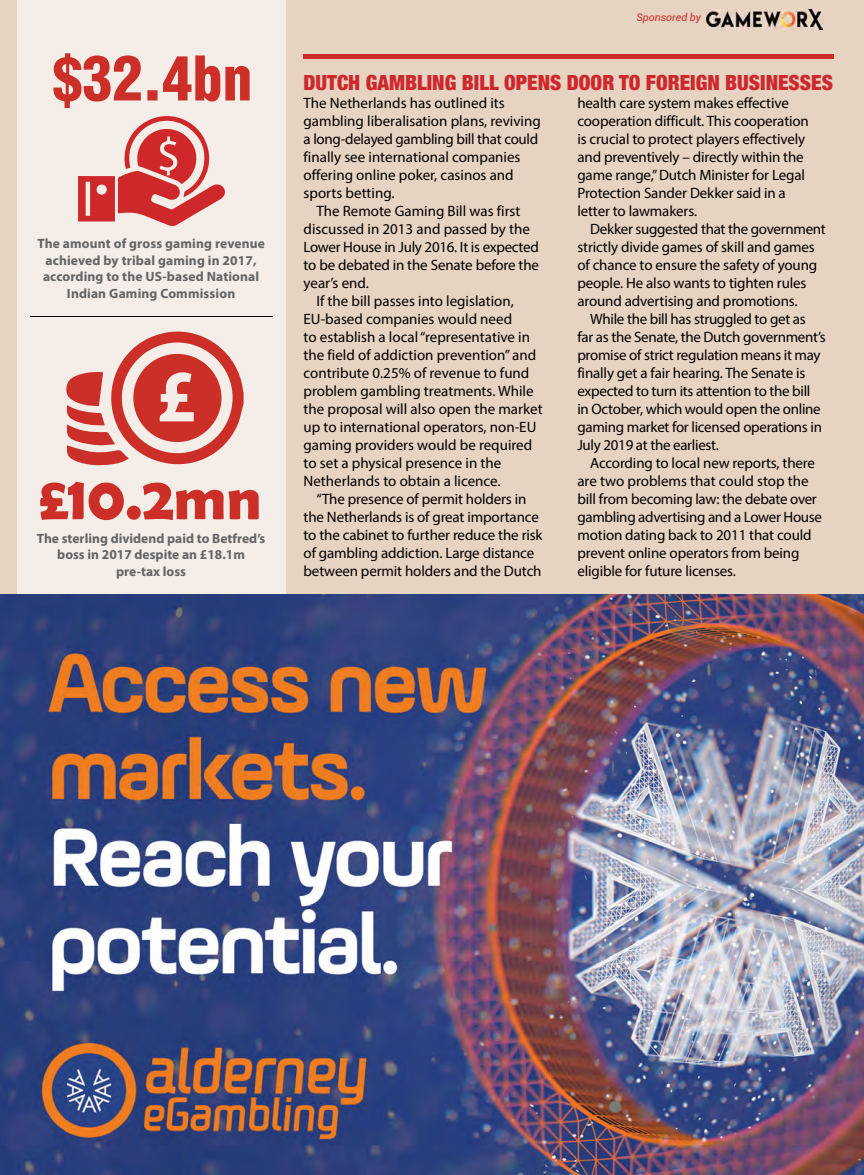
<style>
.page{position:relative;width:864px;height:1175px;background:#fff}
.page>*{position:absolute;margin:0;border:0;box-sizing:border-box;transform-origin:0 0}
.t1{font:900 condensed 21px "Helvetica Neue LT Std";color:#ce272c}
.t2{font:15px/18px "Myriad Pro";letter-spacing:-.01em;color:#000}
.t3{font:700 13.5px/16.5px "Myriad Pro";letter-spacing:.01em;color:#636466;text-align:center}
.t4{font:italic 10.5px "Roboto";color:#cd2b28}
</style>
<div class="page">
<div style="left:0;top:0;width:864px;height:1174px;background:#e7d3c1"></div>
<img style="left:706px;top:9px;width:117px;height:20px">
<hr style="left:304px;top:54px;width:530px;height:4px;background:#cd2b28">
<div style="left:17px;top:0;width:269px;height:1174px;background:#f5eee8"></div>
<img style="left:0;top:594px;width:864px;height:580px">
<hr style="left:30px;top:316px;width:243px;height:1px;background:#000">
<svg style="left:53px;top:53px;width:197px;height:173px"></svg>
<svg style="left:40px;top:482px;width:219px;height:38px"></svg>
<svg style="left:66px;top:331px;width:178px;height:135px"></svg>
<p class="t3" style="left:37px;top:235px;width:229px">The amount of gross gaming revenue achieved by tribal gaming in 2017, according to the US-based National<br>Indian Gaming Commission</p>
<p class="t3" style="left:37px;top:529px;width:230px">The sterling dividend paid to Betfred’s boss in 2017 despite an £18.1m pre-tax loss</p>
<p class="t4" style="left:637px;top:10px;width:66px">Sponsored by</p>
<h1 class="t1" style="left:304px;top:70px;width:531px">DUTCH GAMBLING BILL OPENS DOOR TO FOREIGN BUSINESSES</h1>
<p class="t2" style="left:304px;top:94px;width:239px">The Netherlands has outlined its gambling liberalisation plans, reviving a long-delayed gambling bill that could finally see international companies offering online poker, casinos and sports betting.</p>
<p class="t2" style="left:316px;top:202px;width:206px">The Remote Gaming Bill was first</p>
<p class="t2" style="left:304px;top:220px;width:228px">discussed in 2013 and passed by the</p>
<p class="t2" style="left:304px;top:238px;width:237px">Lower House in July 2016. It is expected</p>
<p class="t2" style="left:304px;top:256px;width:237px">to be debated in the Senate before the</p>
<p class="t2" style="left:304px;top:274px;width:67px">year’s end.</p>
<p class="t2" style="left:316px;top:292px;width:199px">If the bill passes into legislation,</p>
<p class="t2" style="left:304px;top:310px;width:210px">EU-based companies would need</p>
<p class="t2" style="left:304px;top:328px;width:228px">to establish a local “representative in</p>
<p class="t2" style="left:304px;top:346px;width:234px">the field of addiction prevention” and</p>
<p class="t2" style="left:304px;top:364px;width:227px">contribute 0.25% of revenue to fund</p>
<p class="t2" style="left:304px;top:382px;width:232px">problem gambling treatments. While</p>
<p class="t2" style="left:304px;top:400px;width:241px">the proposal will also open the market</p>
<p class="t2" style="left:304px;top:418px;width:234px">up to international operators, non-EU</p>
<p class="t2" style="left:304px;top:436px;width:230px">gaming providers would be required</p>
<p class="t2" style="left:304px;top:454px;width:199px">to set a physical presence in the</p>
<p class="t2" style="left:304px;top:472px;width:199px">Netherlands to obtain a licence.</p>
<p class="t2" style="left:316px;top:490px;width:212px">“The presence of permit holders in</p>
<p class="t2" style="left:304px;top:508px;width:237px">the Netherlands is of great importance</p>
<p class="t2" style="left:304px;top:526px;width:241px">to the cabinet to further reduce the risk</p>
<p class="t2" style="left:304px;top:544px;width:232px">of gambling addiction. Large distance</p>
<p class="t2" style="left:304px;top:562px;width:240px">between permit holders and the Dutch</p>
<p class="t2" style="left:577px;top:94px;width:233px">health care system makes effective cooperation difficult. This cooperation is crucial to protect players effectively and preventively – directly within the game range,” Dutch Minister for Legal Protection Sander Dekker said in a letter to lawmakers.</p>
<p class="t2" style="left:577px;top:220px;width:250px;text-indent:13px">Dekker suggested that the government strictly divide games of skill and games of chance to ensure the safety of young people. He also wants to tighten rules around advertising and promotions.</p>
<p class="t2" style="left:577px;top:310px;width:250px;text-indent:13px">While the bill has struggled to get as<br>far as the Senate, the Dutch government’s promise of strict regulation means it may finally get a fair hearing. The Senate is expected to turn its attention to the bill in October, which would open the online gaming market for licensed operations in July 2019 at the earliest.</p>
<p class="t2" style="left:577px;top:454px;width:246px;text-indent:13px">According to local new reports, there are two problems that could stop the bill from becoming law: the debate over gambling advertising and a Lower House motion dating back to 2011 that could prevent online operators from being eligible for future licenses.</p>
</div>
